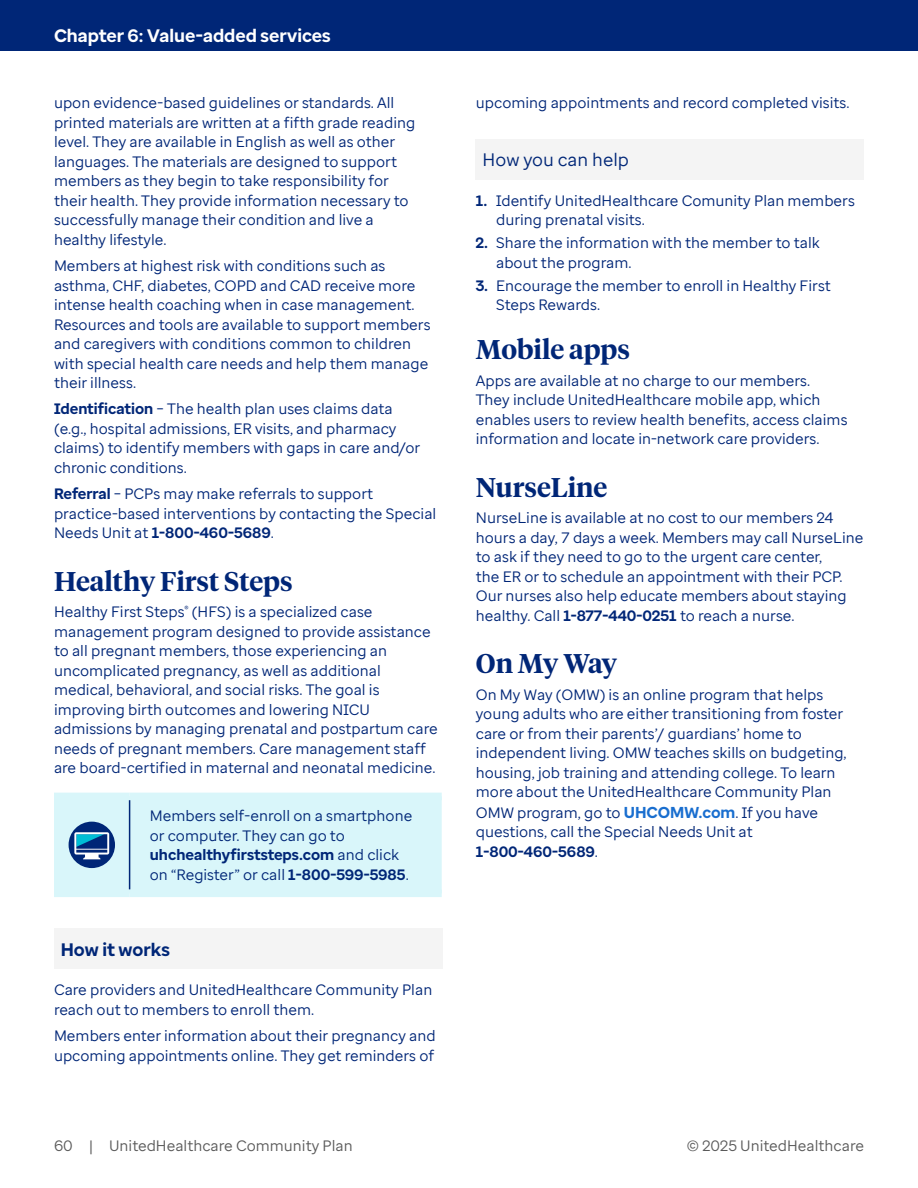
<style>
.page{position:relative;width:918px;height:1188px;background:#fff}
.page>*{position:absolute;margin:0;border:0;box-sizing:border-box;transform-origin:0 0}
.H4{font:600 27px "UHC Serif Headline";color:#002677}
.t1{font:700 18px "Enterprise Sans";color:#fff}
.H5_Sans_Gray_Shading{font:18px "Enterprise Sans";color:#002677}
.H5_Sans_Gray_Shading-2{font:700 18px "Enterprise Sans";color:#002677}
.Body{font:15px/19.5px "Enterprise Sans";color:#002677}
.t2{font:15px "Enterprise Sans";color:#5a5a5a}
.s1{font-weight:700}
.s2{font-weight:700;font-size:15.75px;color:#196ecf}
</style>
<div class="page">
<div style="left:54px;top:928px;width:388px;height:41px;background:#f4f4f4"></div>
<div style="left:54px;top:793px;width:76px;height:7px;background:#d9f6fa"></div>
<div style="left:54px;top:890px;width:76px;height:7px;background:#d9f6fa"></div>
<div style="left:130px;top:793px;width:312px;height:7px;background:#d9f6fa"></div>
<div style="left:130px;top:890px;width:312px;height:7px;background:#d9f6fa"></div>
<div style="left:54px;top:800px;width:388px;height:90px;background:#d9f6fa"></div>
<div style="left:476px;top:139px;width:388px;height:41px;background:#f4f4f4"></div>
<div style="left:0;top:0;width:918px;height:51px;background:#002677"></div>
<p class="t1" style="left:54px;top:24px;width:278px">Chapter 6: Value-added services</p>
<p class="Body" style="left:54px;top:93px;width:363px">upon evidence-based guidelines or standards. All printed materials are written at a fifth grade reading level. They are available in English as well as other languages. The materials are designed to support members as they begin to take responsibility for their health. They provide information necessary to successfully manage their condition and live a healthy lifestyle.</p>
<p class="Body" style="left:54px;top:256px;width:378px">Members at highest risk with conditions such as asthma, CHF, diabetes, COPD and CAD receive more intense health coaching when in case management.<br>Resources and tools are available to support members and caregivers with conditions common to children with special health care needs and help them manage their illness.</p>
<p class="Body" style="left:54px;top:399px;width:368px"><span class="s1">Identification</span> – The health plan uses claims data (e.g., hospital admissions, ER visits, and pharmacy claims) to identify members with gaps in care and/or chronic conditions.</p>
<p class="Body" style="left:54px;top:484px;width:384px"><span class="s1">Referral</span> – PCPs may make referrals to support practice-based interventions by contacting the Special<br>Needs Unit at <span class="s1">1-800-460-5689</span>.</p>
<p class="H4" style="left:54px;top:563px;width:240px">Healthy First Steps</p>
<p class="Body" style="left:54px;top:602px;width:385px">Healthy First Steps<sup>®</sup> (HFS) is a specialized case management program designed to provide assistance to all pregnant members, those experiencing an uncomplicated pregnancy, as well as additional medical, behavioral, and social risks. The goal is improving birth outcomes and lowering NICU admissions by managing prenatal and postpartum care needs of pregnant members. Care management staff are board-certified in maternal and neonatal medicine.</p>
<p class="Body" style="left:150px;top:806px;width:264px">Members self-enroll on a smartphone or computer. They can go to <span class="s1">uhchealthyfirststeps.com</span> and click on “Register” or call <span class="s1">1-800-599-5985</span>.</p>
<p class="H5_Sans_Gray_Shading-2" style="left:61px;top:937px;width:111px">How it works</p>
<p class="Body" style="left:54px;top:980px;width:380px">Care providers and UnitedHealthcare Community Plan reach out to members to enroll them.</p>
<p class="Body" style="left:54px;top:1026px;width:383px">Members enter information about their pregnancy and upcoming appointments online. They get reminders of</p>
<p class="Body" style="left:476px;top:93px;width:375px">upcoming appointments and record completed visits.</p>
<p class="H5_Sans_Gray_Shading" style="left:483px;top:148px;width:148px">How you can help</p>
<p class="Body" style="left:496px;top:191px;width:360px;text-indent:-20px"><span class="s1">1.</span> Identify UnitedHealthcare Comunity Plan members during prenatal visits.</p>
<p class="Body" style="left:496px;top:233px;width:325px;text-indent:-20px"><span class="s1">2.</span> Share the information with the member to talk about the program.</p>
<p class="Body" style="left:496px;top:276px;width:336px;text-indent:-20px"><span class="s1">3.</span> Encourage the member to enroll in Healthy First<br>Steps Rewards.</p>
<p class="H4" style="left:476px;top:331px;width:156px">Mobile apps</p>
<p class="Body" style="left:476px;top:371px;width:373px">Apps are available at no charge to our members.<br>They include UnitedHealthcare mobile app, which enables users to review health benefits, access claims information and locate in-network care providers.</p>
<p class="H4" style="left:476px;top:469px;width:133px">NurseLine</p>
<p class="Body" style="left:476px;top:508px;width:389px">NurseLine is available at no cost to our members 24 hours a day, 7 days a week. Members may call NurseLine to ask if they need to go to the urgent care center,<br>the ER or to schedule an appointment with their PCP.<br>Our nurses also help educate members about staying healthy. Call <span class="s1">1-877-440-0251</span> to reach a nurse.</p>
<p class="H4" style="left:476px;top:645px;width:143px">On My Way</p>
<p class="Body" style="left:476px;top:684px;width:372px">On My Way (OMW) is an online program that helps young adults who are either transitioning from foster care or from their parents’/ guardians’ home to independent living. OMW teaches skills on budgeting, housing, job training and attending college. To learn more about the UnitedHealthcare Community Plan OMW program, go to <span class="s2">UHCOMW.com</span>. If you have questions, call the Special Needs Unit at <span class="s1">1-800-460-5689</span>.</p>
<p class="t2" style="left:54px;top:1136px;width:300px">60 | UnitedHealthcare Community Plan</p>
<p class="t2" style="left:687px;top:1136px;width:179px">© 2025 UnitedHealthcare</p>
</div>
